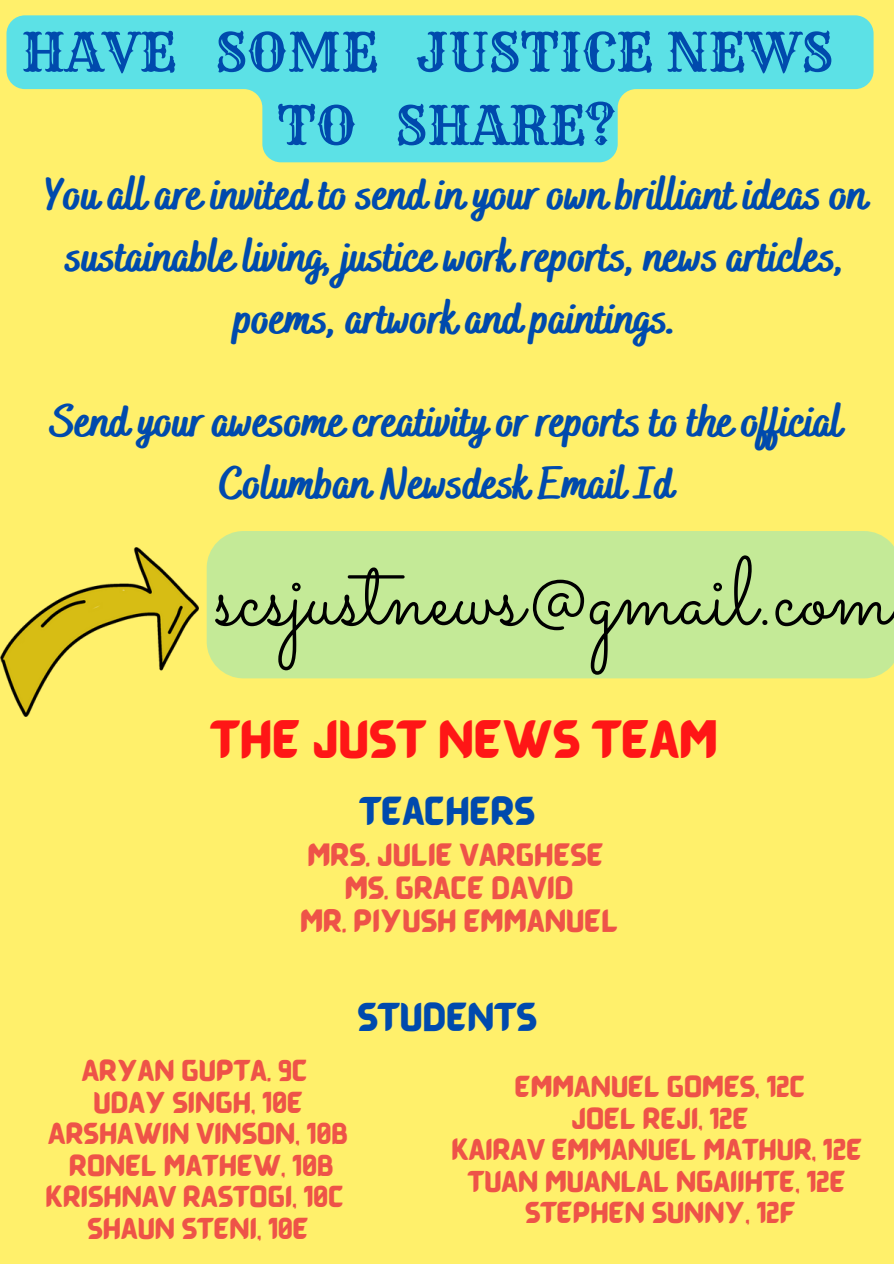
<style>
.page{position:relative;width:894px;height:1264px;background:#fff}
.page>*{position:absolute;margin:0;border:0;box-sizing:border-box;transform-origin:0 0}
.t1{font:96.15px "Sacramento";color:#000}
.t2{font:52.5px/73.2px "Rye";color:#004aad}
.t3{font:800 45px/61.9px "Bakerie Smooth";color:#004aad;text-align:center}
.t4{font:40.05px "BARABARA Regular";color:#ff1616}
.t5{font:30px "BARABARA Regular";color:#004aad}
.t6{font:24px/32.7px "BARABARA Regular";color:#ee5348;text-align:center}
.t7{font:22.5px/31.5px "BARABARA Regular";color:#ee5348;text-align:center}
</style>
<div class="page">
<div style="left:0;top:0;width:893px;height:1263px;background:#fff06b"></div>
<img style="left:0;top:548px;width:198px;height:168px">
<svg style="left:6px;top:15px;width:867px;height:147px;fill:#5ce1e6"></svg>
<div style="left:207px;top:531px;width:686px;height:147px;background:#c4ea97"></div>
<p class="t2" style="left:277px;top:16px;width:557px;text-indent:-256px">HAVE SOME JUSTICE NEWS<br>TO SHARE?</p>
<p class="t3" style="left:44px;top:166px;width:825px">You all are invited to send in your own brilliant ideas on sustainable living, justice work reports, news articles, poems, artwork and paintings.</p>
<p class="t3" style="left:51px;top:393px;width:792px">Send your awesome creativity or reports to the official<br>Columban Newsdesk Email Id</p>
<h1 class="t1" style="left:214px;top:534px;width:679px">scsjustnews@gmail.com</h1>
<p class="t4" style="left:210px;top:711px;width:509px">THE JUST NEWS TEAM</p>
<p class="t5" style="left:359px;top:790px;width:177px">TEACHERS</p>
<p class="t6" style="left:300px;top:837px;width:320px">MRS. JULIE VARGHESE<br>MS. GRACE DAVID<br>MR. PIYUSH EMMANUEL</p>
<p class="t5" style="left:357px;top:996px;width:181px">STUDENTS</p>
<p class="t7" style="left:46px;top:1053px;width:304px">ARYAN GUPTA. 9C<br>UDAY SINGH, 10E<br>ARSHAWIN VINSON, 10B<br>RONEL MATHEW, 10B<br>KRISHNAV RASTOGI, 10C<br>SHAUN STENI, 10E</p>
<p class="t7" style="left:451px;top:1069px;width:412px">EMMANUEL GOMES, 12C<br>JOEL REJI, 12E<br>KAIRAV EMMANUEL MATHUR, 12E<br>TUAN MUANLAL NGAIIHTE, 12E<br>STEPHEN SUNNY, 12F</p>
</div>
